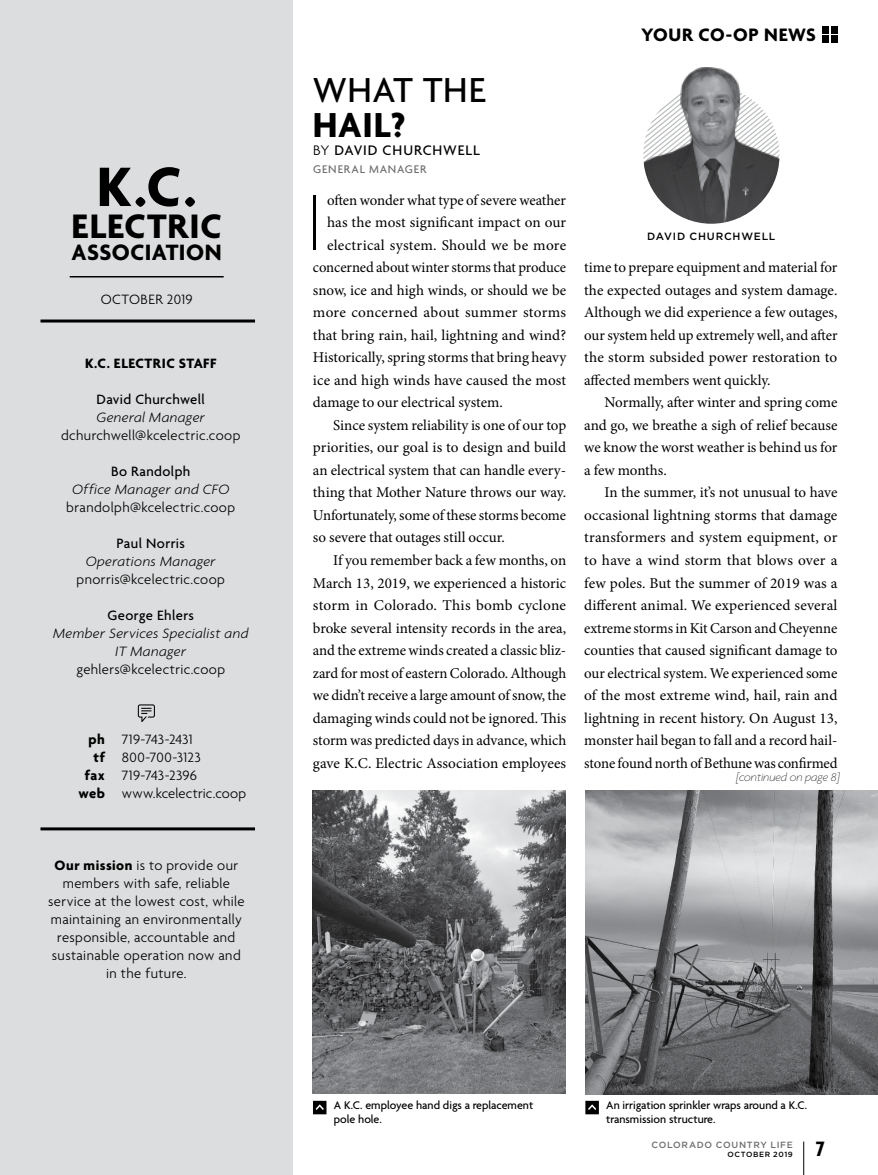
<style>
.page{position:relative;width:878px;height:1175px;background:#fff}
.page>*{position:absolute;margin:0;border:0;box-sizing:border-box;transform-origin:0 0}
.t1{font:100 85.5px "Agenda";color:#000}
.t2{font:700 60px "Agenda";color:#000}
.t3{font:500 37.5px "Agenda";letter-spacing:.015em;color:#000}
.t4{font:700 37.5px "Agenda";color:#000}
.t5{font:700 36.75px "Agenda";letter-spacing:.02em;color:#000}
.t6{font:700 24px "Agenda";letter-spacing:.015em;color:#000}
.t7{font:700 condensed 22.5px "Agenda";color:#000}
.t8{font:700 19.5px "Agenda";letter-spacing:.03em;color:#000}
.t9{font:15px/22.5px "Minion Pro";color:#000;text-align:justify}
.t10{font:15px "Minion Pro";letter-spacing:.02em;color:#000}
.t11{font:500 15px "Agenda";letter-spacing:.055em;color:#000}
.t12{font:300 14.7px/18px "Agenda";letter-spacing:.025em;color:#000;text-align:center}
.t13{font:italic 300 14.7px/18px "Agenda";letter-spacing:.025em;color:#000;text-align:center}
.t14{font:500 14.7px "Agenda";letter-spacing:.03em;color:#000}
.t15{font:700 14.7px "Agenda";letter-spacing:.03em;color:#000}
.t16{font:300 14.7px "Agenda";letter-spacing:-.005em;color:#000}
.t17{font:500 12px/14.4px "Agenda";color:#000}
.t18{font:italic 100 12px "Agenda";color:#000}
.t19{font:500 12px "Agenda";letter-spacing:.07em;color:#6d6e71}
.t20{font:500 10.5px "Gotham HTF";letter-spacing:.07em;color:#000}
.t21{font:500 9px "Gotham HTF";letter-spacing:.075em;color:#6d6e71}
.t22{font:500 7.5px "Gotham HTF";letter-spacing:.085em;color:#000}
.s1{font-weight:700}
.s2{font-weight:300}
</style>
<div class="page">
<img style="left:313px;top:790px;width:252px;height:304px">
<div style="left:0;top:0;width:293px;height:1174px;background:#dcddde"></div>
<hr style="left:70px;top:276px;width:154px;height:1px;background:#000">
<hr style="left:40px;top:827px;width:215px;height:3px;background:#000">
<hr style="left:40px;top:319px;width:215px;height:3px;background:#000">
<svg style="left:138px;top:704px;width:17px;height:18px"></svg>
<img style="left:643px;top:67px;width:136px;height:157px">
<img style="left:585px;top:790px;width:293px;height:304px">
<svg style="left:585px;top:1100px;width:14px;height:14px"></svg>
<svg style="left:313px;top:1100px;width:13px;height:14px"></svg>
<hr style="left:803px;top:1141px;width:1px;height:33px;background:#000">
<div style="left:830px;top:36px;width:7px;height:7px;background:#000"></div>
<div style="left:830px;top:26px;width:7px;height:7px;background:#000"></div>
<div style="left:821px;top:36px;width:7px;height:7px;background:#000"></div>
<div style="left:821px;top:26px;width:7px;height:7px;background:#000"></div>
<h2 class="t2" style="left:97px;top:154px;width:101px">K.C.</h2>
<h3 class="t5" style="left:71px;top:206px;width:152px">ELECTRIC</h3>
<h3 class="t6" style="left:72px;top:239px;width:152px">ASSOCIATION</h3>
<p class="t12" style="left:101px;top:291px;width:93px">OCTOBER 2019</p>
<p class="t15" style="left:85px;top:355px;width:133px">K.C. ELECTRIC STAFF</p>
<p class="t14" style="left:96px;top:391px;width:110px">David Churchwell</p>
<p class="t13" style="left:96px;top:408px;width:110px">General Manager</p>
<p class="t12" style="left:61px;top:427px;width:181px">dchurchwell@kcelectric.coop</p>
<p class="t14" style="left:111px;top:463px;width:81px">Bo Randolph</p>
<p class="t13" style="left:72px;top:480px;width:159px">Office Manager and CFO</p>
<p class="t12" style="left:66px;top:499px;width:170px">brandolph@kcelectric.coop</p>
<p class="t14" style="left:116px;top:535px;width:70px">Paul Norris</p>
<p class="t13" style="left:86px;top:552px;width:132px">Operations Manager</p>
<p class="t12" style="left:77px;top:571px;width:150px">pnorris@kcelectric.coop</p>
<p class="t14" style="left:107px;top:607px;width:88px">George Ehlers</p>
<p class="t13" style="left:53px;top:624px;width:197px">Member Services Specialist and<br>IT Manager</p>
<p class="t12" style="left:76px;top:661px;width:150px">gehlers@kcelectric.coop</p>
<p class="t16" style="left:89px;top:731px;width:105px"><span class="s1">ph</span> 719-743-2431</p>
<p class="t12" style="left:93px;top:749px;width:109px"><span class="s1">tf</span> 800-700-3123</p>
<p class="t12" style="left:85px;top:767px;width:114px"><span class="s1">fax</span> 719-743-2396</p>
<p class="t12" style="left:78px;top:785px;width:169px"><span class="s1">web</span> www.kcelectric.coop</p>
<p class="t12" style="left:48px;top:857px;width:198px"><span class="s1">Our mission</span> is to provide our members with safe, reliable service at the lowest cost, while maintaining an environmentally responsible, accountable and sustainable operation now and in the future.</p>
<h3 class="t3" style="left:313px;top:70px;width:174px">WHAT THE</h3>
<h3 class="t4" style="left:313px;top:105px;width:94px">HAIL?</h3>
<p class="t11" style="left:313px;top:142px;width:168px"><span class="s2">BY</span> DAVID CHURCHWELL</p>
<p class="t19" style="left:313px;top:163px;width:115px">GENERAL MANAGER</p>
<h1 class="t1" style="left:306px;top:176px;width:19px">I</h1>
<p class="t9" style="left:327px;top:189px;width:240px">often wonder what type of severe weather</p>
<p class="t9" style="left:327px;top:211px;width:241px">has the most significant impact on our</p>
<p class="t9" style="left:327px;top:234px;width:240px">electrical system. Should we be more</p>
<p class="t9" style="left:313px;top:256px;width:255px">concerned about winter storms that produce</p>
<p class="t9" style="left:313px;top:279px;width:255px">snow, ice and high winds, or should we be</p>
<p class="t9" style="left:313px;top:301px;width:255px">more concerned about summer storms</p>
<p class="t9" style="left:313px;top:324px;width:255px">that bring rain, hail, lightning and wind?</p>
<p class="t9" style="left:313px;top:346px;width:255px">Historically, spring storms that bring heavy</p>
<p class="t9" style="left:313px;top:369px;width:255px">ice and high winds have caused the most</p>
<p class="t9" style="left:313px;top:391px;width:191px">damage to our electrical system.</p>
<p class="t9" style="left:333px;top:414px;width:234px">Since system reliability is one of our top</p>
<p class="t9" style="left:313px;top:436px;width:255px">priorities, our goal is to design and build</p>
<p class="t9" style="left:313px;top:459px;width:255px">an electrical system that can handle every-</p>
<p class="t9" style="left:313px;top:481px;width:255px">thing that Mother Nature throws our way.</p>
<p class="t9" style="left:313px;top:504px;width:255px">Unfortunately, some of these storms become</p>
<p class="t9" style="left:313px;top:526px;width:193px">so severe that outages still occur.</p>
<p class="t9" style="left:333px;top:549px;width:234px">If you remember back a few months, on</p>
<p class="t9" style="left:313px;top:571px;width:255px">March 13, 2019, we experienced a historic</p>
<p class="t10" style="left:313px;top:595px;width:255px">storm in Colorado. This bomb cyclone</p>
<p class="t9" style="left:313px;top:616px;width:255px">broke several intensity records in the area,</p>
<p class="t9" style="left:313px;top:639px;width:255px">and the extreme winds created a classic bliz-</p>
<p class="t9" style="left:313px;top:661px;width:255px">zard for most of eastern Colorado. Although</p>
<p class="t9" style="left:313px;top:684px;width:255px">we didn’t receive a large amount of snow, the</p>
<p class="t9" style="left:313px;top:706px;width:255px">damaging winds could not be ignored. This</p>
<p class="t9" style="left:313px;top:729px;width:255px">storm was predicted days in advance, which</p>
<p class="t9" style="left:313px;top:751px;width:255px">gave K.C. Electric Association employees</p>
<h3 class="t8" style="left:641px;top:24px;width:176px">YOUR CO-OP NEWS</h3>
<p class="t20" style="left:647px;top:230px;width:130px">DAVID CHURCHWELL</p>
<p class="t9" style="left:584px;top:256px;width:255px">time to prepare equipment and material for the expected outages and system damage.<br>Although we did experience a few outages, our system held up extremely well, and after the storm subsided power restoration to affected members went quickly.</p>
<p class="t9" style="left:584px;top:391px;width:255px;text-indent:20px">Normally, after winter and spring come and go, we breathe a sigh of relief because we know the worst weather is behind us for a few months.</p>
<p class="t9" style="left:584px;top:481px;width:255px;text-indent:20px">In the summer, it’s not unusual to have occasional lightning storms that damage transformers and system equipment, or to have a wind storm that blows over a few poles. But the summer of 2019 was a different animal. We experienced several extreme storms in Kit Carson and Cheyenne counties that caused significant damage to our electrical system. We experienced some of the most extreme wind, hail, rain and lightning in recent history. On August 13, monster hail began to fall and a record hail&shy;stone found north of Bethune was confirmed</p>
<p class="t18" style="left:736px;top:770px;width:105px">[continued on page 8]</p>
<p class="t17" style="left:334px;top:1098px;width:201px">A K.C. employee hand digs a replacement pole hole.</p>
<p class="t17" style="left:606px;top:1098px;width:202px">An irrigation sprinkler wraps around a K.C. transmission structure.</p>
<p class="t21" style="left:651px;top:1140px;width:143px">COLORADO COUNTRY LIFE</p>
<p class="t22" style="left:727px;top:1150px;width:67px">OCTOBER 2019</p>
<h3 class="t7" style="left:816px;top:1136px;width:10px">7</h3>
</div>
